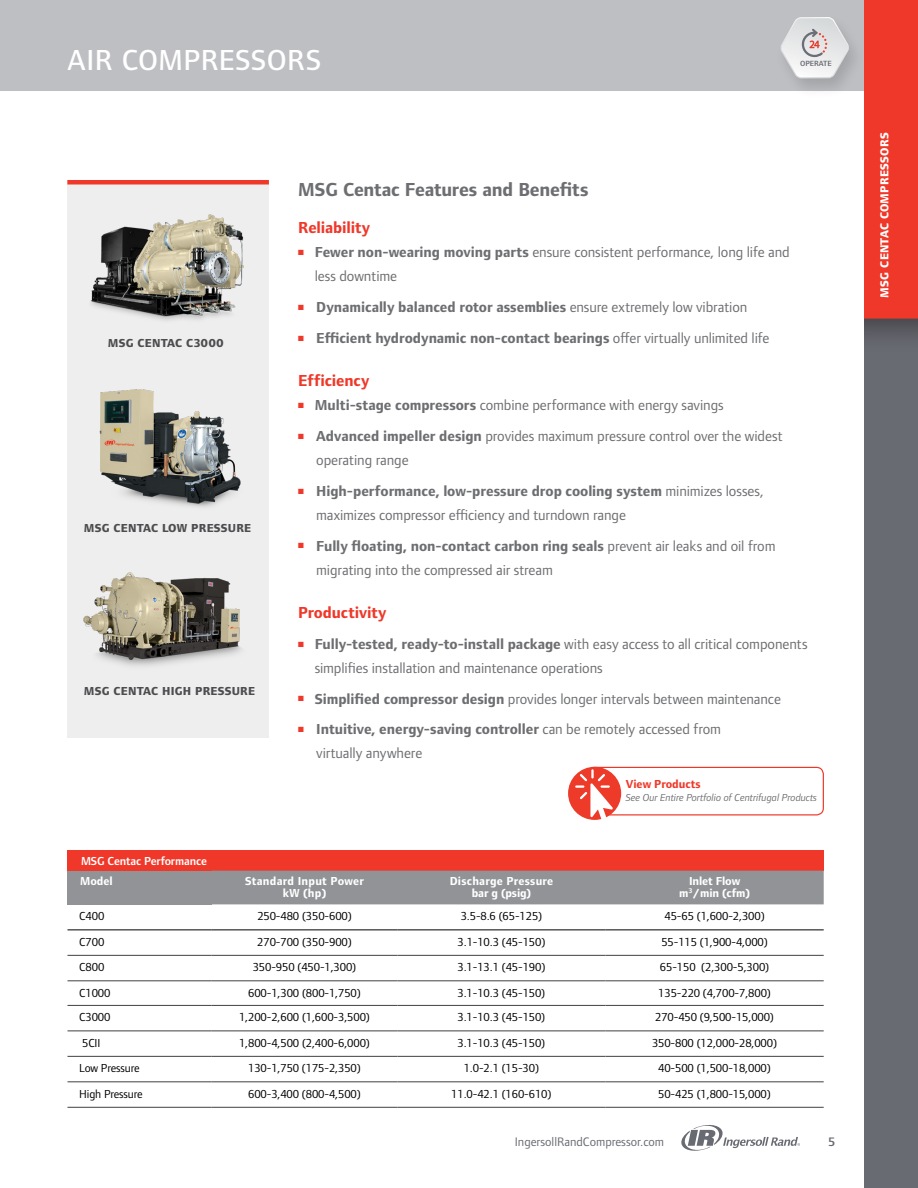
<style>
.page{position:relative;width:918px;height:1188px;background:#fff}
.page>*{position:absolute;margin:0;border:0;box-sizing:border-box;transform-origin:0 0}
.t1{font:500 30px "Foundry Form Sans";letter-spacing:.015em;color:#fff}
.t2{font:700 19.5px "Foundry Form Sans";letter-spacing:-.01em;color:#6d6e71}
.t3{font:700 16.5px "Foundry Form Sans";letter-spacing:-.005em;color:#ef3829}
.t4{font:15px/24px "Foundry Form Sans";letter-spacing:-.005em;color:#6d6e71}
.t5{font:700 15px "Foundry Form Sans";letter-spacing:-.005em;color:#6d6e71}
.t6{font:12.75px "Foundry Form Sans";color:#696b73}
.t7{font:600 12.75px "Foundry Form Sans";color:#696b73}
.t8{font:12px "Foundry Form Sans";letter-spacing:-.01em;color:#000}
.t9{font:700 12px/12px "Foundry Form Sans";letter-spacing:.02em;color:#fff;text-align:center}
.t10{font:800 12px "Foundry Form Sans";letter-spacing:.02em;color:#4d4d4f}
.t11{font:800 12px "Foundry Form Sans";letter-spacing:.02em;color:#fff}
.t12{font:600 12px "Foundry Form Sans";letter-spacing:-.01em;color:#fff}
.t13{font:700 12px/12px "Foundry Form Sans";letter-spacing:-.01em;color:#fff;text-align:center}
.t14{font:700 12px "Foundry Form Sans";color:#ef3829}
.t15{font:italic 10.5px "Foundry Form Sans";letter-spacing:-.005em;color:#6d6e71}
.t16{font:600 7.8px "Foundry Form Sans";color:#6a6c74}
.s1{color:#ef3829}
.s2{font-weight:700}
.s3{font-weight:400}
</style>
<div class="page">
<div style="left:0;top:0;width:864px;height:91px;background:#bebfc3"></div>
<svg style="left:681px;top:1125px;width:119px;height:26px"></svg>
<img style="left:864px;top:0;width:54px;height:1188px">
<div style="left:68px;top:850px;width:756px;height:21px;background:#ef3829"></div>
<div style="left:68px;top:871px;width:144px;height:33px;background:#919396"></div>
<div style="left:212px;top:871px;width:612px;height:33px;background:#919396"></div>
<hr style="left:68px;top:930px;width:144px;height:1px;background:#000">
<hr style="left:212px;top:930px;width:185px;height:1px;background:#000">
<hr style="left:397px;top:930px;width:209px;height:1px;background:#000">
<hr style="left:606px;top:930px;width:218px;height:1px;background:#000">
<hr style="left:68px;top:955px;width:144px;height:1px;background:#414042">
<hr style="left:212px;top:955px;width:185px;height:1px;background:#414042">
<hr style="left:397px;top:955px;width:209px;height:1px;background:#414042">
<hr style="left:606px;top:955px;width:218px;height:1px;background:#414042">
<hr style="left:68px;top:980px;width:144px;height:1px;background:#414042">
<hr style="left:212px;top:980px;width:185px;height:1px;background:#414042">
<hr style="left:397px;top:980px;width:209px;height:1px;background:#414042">
<hr style="left:606px;top:980px;width:218px;height:1px;background:#414042">
<hr style="left:68px;top:1005px;width:144px;height:1px;background:#414042">
<hr style="left:212px;top:1005px;width:185px;height:1px;background:#414042">
<hr style="left:397px;top:1005px;width:209px;height:1px;background:#414042">
<hr style="left:606px;top:1005px;width:218px;height:1px;background:#414042">
<hr style="left:68px;top:1031px;width:144px;height:1px;background:#414042">
<hr style="left:212px;top:1031px;width:185px;height:1px;background:#414042">
<hr style="left:397px;top:1031px;width:209px;height:1px;background:#414042">
<hr style="left:606px;top:1031px;width:218px;height:1px;background:#414042">
<hr style="left:68px;top:1056px;width:144px;height:1px;background:#414042">
<hr style="left:212px;top:1056px;width:185px;height:1px;background:#414042">
<hr style="left:397px;top:1056px;width:209px;height:1px;background:#414042">
<hr style="left:606px;top:1056px;width:218px;height:1px;background:#414042">
<hr style="left:68px;top:1081px;width:144px;height:1px;background:#414042">
<hr style="left:212px;top:1081px;width:185px;height:1px;background:#414042">
<hr style="left:397px;top:1081px;width:209px;height:1px;background:#414042">
<hr style="left:606px;top:1081px;width:218px;height:1px;background:#414042">
<hr style="left:68px;top:1107px;width:144px;height:1px;background:#414042">
<hr style="left:212px;top:1107px;width:185px;height:1px;background:#414042">
<hr style="left:397px;top:1107px;width:209px;height:1px;background:#414042">
<hr style="left:606px;top:1107px;width:218px;height:1px;background:#414042">
<div style="left:68px;top:184px;width:201px;height:554px;background:#eeeeef"></div>
<hr style="left:67px;top:180px;width:202px;height:4px;background:#ef3829">
<img style="left:89px;top:190px;width:159px;height:148px">
<img style="left:69px;top:365px;width:197px;height:155px">
<img style="left:71px;top:515px;width:197px;height:207px">
<img style="left:772px;top:15px;width:95px;height:86px">
<svg style="left:779px;top:17px;width:71px;height:62px"></svg>
<div style="left:587px;top:767px;width:237px;height:48px;border:1px solid #ef3829;border-radius:7px"></div>
<div style="left:568px;top:767px;width:53px;height:53px;background:#ee3a29;border-radius:50%"></div>
<svg style="left:575px;top:769px;width:38px;height:51px"></svg>
<h1 class="t1" style="left:68px;top:43px;width:255px">AIR COMPRESSORS</h1>
<p class="t16" style="left:800px;top:59px;width:33px">OPERATE</p>
<p class="t10" style="left:108px;top:336px;width:118px">MSG CENTAC C3000</p>
<p class="t10" style="left:84px;top:521px;width:169px">MSG CENTAC LOW PRESSURE</p>
<p class="t10" style="left:84px;top:685px;width:173px">MSG CENTAC HIGH PRESSURE</p>
<h2 class="t2" style="left:298px;top:178px;width:292px">MSG Centac Features and Benefits</h2>
<p class="t3" style="left:298px;top:218px;width:73px">Reliability</p>
<p class="t4" style="left:315px;top:240px;width:477px;text-indent:-16px"><span class="s1">■</span> <span class="s2">Fewer non-wearing moving parts</span> ensure consistent performance, long life and less downtime</p>
<p class="t5" style="left:298px;top:298px;width:451px"><span class="s1">■</span> Dynamically balanced rotor assemblies <span class="s3">ensure extremely low vibration</span></p>
<p class="t5" style="left:298px;top:329px;width:473px"><span class="s1">■</span> Efficient hydrodynamic non-contact bearings <span class="s3">offer virtually unlimited life</span></p>
<p class="t3" style="left:298px;top:371px;width:73px">Efficiency</p>
<p class="t4" style="left:298px;top:393px;width:427px"><span class="s1">■</span> <span class="s2">Multi-stage compressors</span> combine performance with energy savings</p>
<p class="t4" style="left:316px;top:424px;width:468px;text-indent:-18px"><span class="s1">■</span> <span class="s2">Advanced impeller design</span> provides maximum pressure control over the widest operating range</p>
<p class="t4" style="left:316px;top:479px;width:449px;text-indent:-18px"><span class="s1">■</span> <span class="s2">High-performance, low-pressure drop cooling system</span> minimizes losses, maximizes compressor efficiency and turndown range</p>
<p class="t4" style="left:316px;top:534px;width:461px;text-indent:-18px"><span class="s1">■</span> <span class="s2">Fully floating, non-contact carbon ring seals</span> prevent air leaks and oil from migrating into the compressed air stream</p>
<p class="t3" style="left:298px;top:603px;width:90px">Productivity</p>
<p class="t4" style="left:315px;top:632px;width:494px;text-indent:-17px"><span class="s1">■</span> <span class="s2">Fully-tested, ready-to-install package</span> with easy access to all critical components simplifies installation and maintenance operations</p>
<p class="t4" style="left:298px;top:687px;width:484px"><span class="s1">■</span> <span class="s2">Simplified compressor design</span> provides longer intervals between maintenance</p>
<p class="t4" style="left:316px;top:717px;width:406px;text-indent:-18px"><span class="s1">■</span> <span class="s2">Intuitive, energy-saving controller</span> can be remotely accessed from virtually anywhere</p>
<p class="t14" style="left:626px;top:777px;width:76px">View Products</p>
<p class="t15" style="left:626px;top:792px;width:193px">See Our Entire Portfolio of Centrifugal Products</p>
<p class="t12" style="left:81px;top:854px;width:127px">MSG Centac Performance</p>
<p class="t9" style="left:80px;top:875px;width:34px">Model</p>
<p class="t9" style="left:245px;top:875px;width:121px">Standard Input Power kW (hp)</p>
<p class="t9" style="left:450px;top:875px;width:105px">Discharge Pressure bar g (psig)</p>
<p class="t13" style="left:679px;top:875px;width:72px">Inlet Flow m<sup>3</sup>/min (cfm)</p>
<p class="t8" style="left:79px;top:909px;width:27px">C400</p>
<p class="t8" style="left:257px;top:909px;width:96px">250-480 (350-600)</p>
<p class="t8" style="left:461px;top:909px;width:83px">3.5-8.6 (65-125)</p>
<p class="t8" style="left:665px;top:909px;width:102px">45-65 (1,600-2,300)</p>
<p class="t8" style="left:79px;top:935px;width:27px">C700</p>
<p class="t8" style="left:257px;top:935px;width:96px">270-700 (350-900)</p>
<p class="t8" style="left:458px;top:935px;width:89px">3.1-10.3 (45-150)</p>
<p class="t8" style="left:661px;top:935px;width:108px">55-115 (1,900-4,000)</p>
<p class="t8" style="left:79px;top:960px;width:27px">C800</p>
<p class="t8" style="left:253px;top:960px;width:105px">350-950 (450-1,300)</p>
<p class="t8" style="left:458px;top:960px;width:89px">3.1-13.1 (45-190)</p>
<p class="t8" style="left:660px;top:960px;width:111px">65-150 (2,300-5,300)</p>
<p class="t8" style="left:79px;top:985px;width:33px">C1000</p>
<p class="t8" style="left:248px;top:985px;width:114px">600-1,300 (800-1,750)</p>
<p class="t8" style="left:458px;top:985px;width:89px">3.1-10.3 (45-150)</p>
<p class="t8" style="left:658px;top:985px;width:114px">135-220 (4,700-7,800)</p>
<p class="t8" style="left:79px;top:1010px;width:33px">C3000</p>
<p class="t8" style="left:239px;top:1010px;width:132px">1,200-2,600 (1,600-3,500)</p>
<p class="t8" style="left:458px;top:1010px;width:89px">3.1-10.3 (45-150)</p>
<p class="t8" style="left:655px;top:1010px;width:120px">270-450 (9,500-15,000)</p>
<p class="t8" style="left:82px;top:1036px;width:20px">5CII</p>
<p class="t8" style="left:239px;top:1036px;width:132px">1,800-4,500 (2,400-6,000)</p>
<p class="t8" style="left:458px;top:1036px;width:89px">3.1-10.3 (45-150)</p>
<p class="t8" style="left:652px;top:1036px;width:127px">350-800 (12,000-28,000)</p>
<p class="t8" style="left:79px;top:1061px;width:62px">Low Pressure</p>
<p class="t8" style="left:248px;top:1061px;width:114px">130-1,750 (175-2,350)</p>
<p class="t8" style="left:464px;top:1061px;width:77px">1.0-2.1 (15-30)</p>
<p class="t8" style="left:658px;top:1061px;width:114px">40-500 (1,500-18,000)</p>
<p class="t8" style="left:79px;top:1087px;width:65px">High Pressure</p>
<p class="t8" style="left:248px;top:1087px;width:114px">600-3,400 (800-4,500)</p>
<p class="t8" style="left:451px;top:1087px;width:102px">11.0-42.1 (160-610)</p>
<p class="t8" style="left:658px;top:1087px;width:114px">50-425 (1,800-15,000)</p>
<p class="t6" style="left:515px;top:1134px;width:151px">IngersollRandCompressor.com</p>
<p class="t7" style="left:828px;top:1135px;width:9px">5</p>
<p class="t11" style="left:878px;top:298px;width:166px;rotate:-90deg">MSG CENTAC COMPRESSORS</p>
</div>
